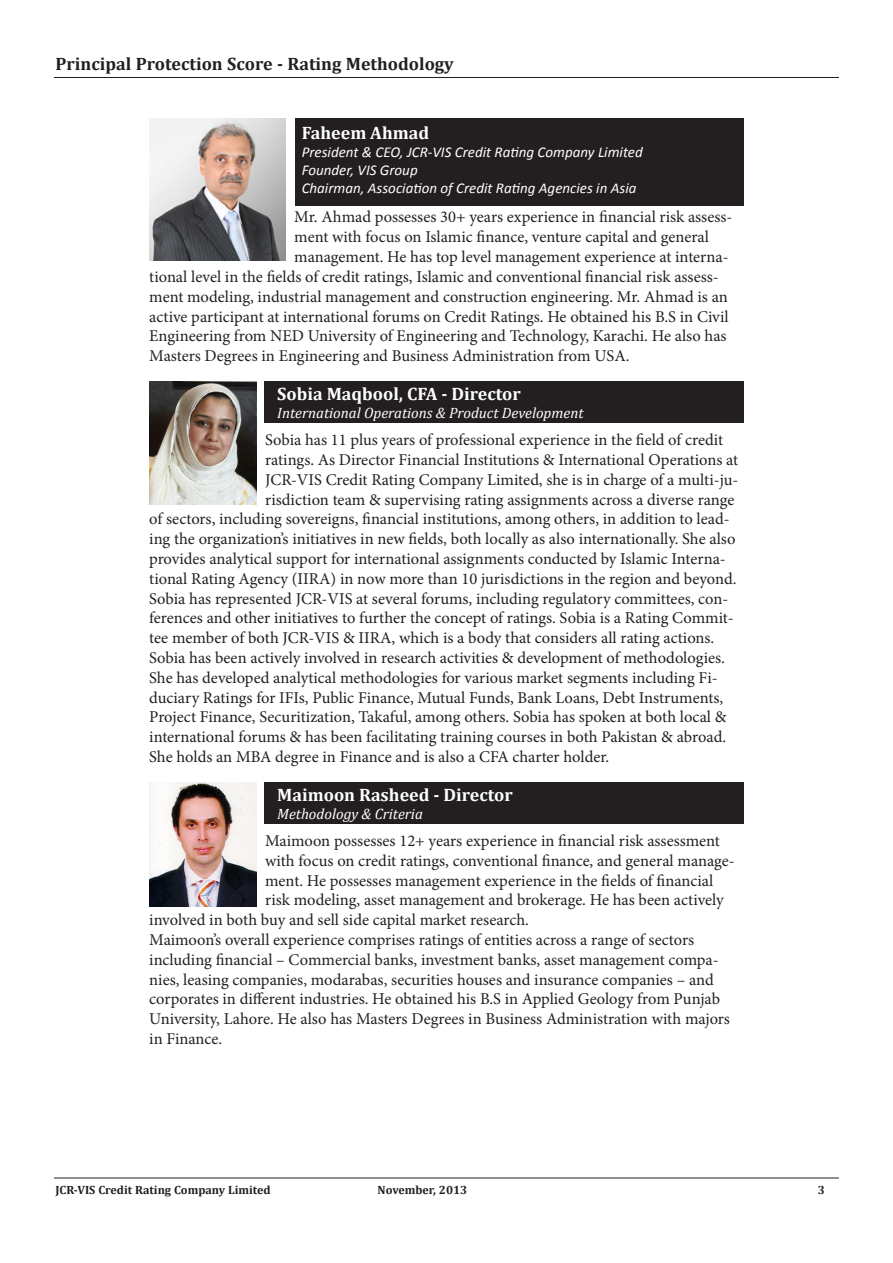
<style>
.page{position:relative;width:893px;height:1263px;background:#fff}
.page>*{position:absolute;margin:0;border:0;box-sizing:border-box;transform-origin:0 0}
.t1{font:700 18px "Cambria";color:#fff}
.t2{font:700 18px "Cambria";color:#231f20}
.t3{font:16.5px/19.8px "Minion Pro";color:#231f20}
.t4{font:italic 15px "Calibri";color:#fff}
.t5{font:italic 15px "Cambria";color:#fff}
.t6{font:700 12px "Cambria";color:#231f20}
</style>
<div class="page">
<hr style="left:54px;top:77px;width:785px;height:1px;background:#231f20">
<hr style="left:54px;top:1177px;width:785px;height:1px;background:#231f20">
<img style="left:149px;top:381px;width:108px;height:124px">
<div style="left:265px;top:381px;width:479px;height:41px;background:#231f20"></div>
<img style="left:149px;top:782px;width:108px;height:124px">
<div style="left:265px;top:782px;width:479px;height:41px;background:#231f20"></div>
<img style="left:149px;top:118px;width:137px;height:142px">
<div style="left:295px;top:118px;width:449px;height:87px;background:#231f20"></div>
<p class="t2" style="left:56px;top:51px;width:400px">Principal Protection Score - Rating Methodology</p>
<p class="t1" style="left:302px;top:121px;width:129px">Faheem Ahmad</p>
<p class="t4" style="left:302px;top:142px;width:343px">President &amp; CEO, JCR-VIS Credit Rating Company Limited</p>
<p class="t4" style="left:302px;top:160px;width:117px">Founder, VIS Group</p>
<p class="t4" style="left:302px;top:178px;width:336px">Chairman, Association of Credit Rating Agencies in Asia</p>
<p class="t3" style="left:294px;top:207px;width:440px">Mr. Ahmad possesses 30+ years experience in financial risk assess-</p>
<p class="t3" style="left:294px;top:227px;width:416px">ment with focus on Islamic finance, venture capital and general</p>
<p class="t3" style="left:294px;top:247px;width:436px">management. He has top level management experience at interna-</p>
<p class="t3" style="left:149px;top:267px;width:571px">tional level in the fields of credit ratings, Islamic and conventional financial risk assess-</p>
<p class="t3" style="left:149px;top:287px;width:580px">ment modeling, industrial management and construction engineering. Mr. Ahmad is an</p>
<p class="t3" style="left:149px;top:306px;width:581px">active participant at international forums on Credit Ratings. He obtained his B.S in Civil</p>
<p class="t3" style="left:149px;top:326px;width:579px">Engineering from NED University of Engineering and Technology, Karachi. He also has</p>
<p class="t3" style="left:149px;top:346px;width:482px">Masters Degrees in Engineering and Business Administration from USA.</p>
<p class="t1" style="left:277px;top:381px;width:245px">Sobia Maqbool, CFA - Director</p>
<p class="t5" style="left:277px;top:402px;width:308px">International Operations &amp; Product Development</p>
<p class="t3" style="left:265px;top:430px;width:459px">Sobia has 11 plus years of professional experience in the field of credit</p>
<p class="t3" style="left:265px;top:450px;width:474px">ratings. As Director Financial Institutions &amp; International Operations at</p>
<p class="t3" style="left:265px;top:470px;width:475px">JCR-VIS Credit Rating Company Limited, she is in charge of a multi-ju-</p>
<p class="t3" style="left:265px;top:489px;width:471px">risdiction team &amp; supervising rating assignments across a diverse range</p>
<p class="t3" style="left:149px;top:509px;width:582px">of sectors, including sovereigns, financial institutions, among others, in addition to lead-</p>
<p class="t3" style="left:149px;top:529px;width:588px">ing the organization’s initiatives in new fields, both locally as also internationally. She also</p>
<p class="t3" style="left:149px;top:549px;width:578px">provides analytical support for international assignments conducted by Islamic Interna-</p>
<p class="t3" style="left:149px;top:569px;width:589px">tional Rating Agency (IIRA) in now more than 10 jurisdictions in the region and beyond.</p>
<p class="t3" style="left:149px;top:588px;width:586px">Sobia has represented JCR-VIS at several forums, including regulatory committees, con&shy;ferences and other initiatives to further the concept of ratings. Sobia is a Rating Commit&shy;tee member of both JCR-VIS &amp; IIRA, which is a body that considers all rating actions.<br>Sobia has been actively involved in research activities &amp; development of methodologies.<br>She has developed analytical methodologies for various market segments including Fi&shy;duciary Ratings for IFIs, Public Finance, Mutual Funds, Bank Loans, Debt Instruments, Project Finance, Securitization, Takaful, among others. Sobia has spoken at both local &amp; international forums &amp; has been facilitating training courses in both Pakistan &amp; abroad.<br>She holds an MBA degree in Finance and is also a CFA charter holder.</p>
<p class="t1" style="left:277px;top:782px;width:237px">Maimoon Rasheed - Director</p>
<p class="t5" style="left:277px;top:803px;width:147px">Methodology &amp; Criteria</p>
<p class="t3" style="left:265px;top:831px;width:456px">Maimoon possesses 12+ years experience in financial risk assessment</p>
<p class="t3" style="left:265px;top:851px;width:471px">with focus on credit ratings, conventional finance, and general manage-</p>
<p class="t3" style="left:265px;top:870px;width:450px">ment. He possesses management experience in the fields of financial</p>
<p class="t3" style="left:265px;top:890px;width:460px">risk modeling, asset management and brokerage. He has been actively</p>
<p class="t3" style="left:149px;top:910px;width:381px">involved in both buy and sell side capital market research.</p>
<p class="t3" style="left:149px;top:930px;width:582px">Maimoon’s overall experience comprises ratings of entities across a range of sectors including financial – Commercial banks, investment banks, asset management compa&shy;nies, leasing companies, modarabas, securities houses and insurance companies – and corporates in different industries. He obtained his B.S in Applied Geology from Punjab University, Lahore. He also has Masters Degrees in Business Administration with majors in Finance.</p>
<p class="t6" style="left:56px;top:1182px;width:217px">JCR-VIS Credit Rating Company Limited</p>
<p class="t6" style="left:378px;top:1182px;width:91px">November, 2013</p>
<p class="t6" style="left:818px;top:1182px;width:9px">3</p>
</div>
